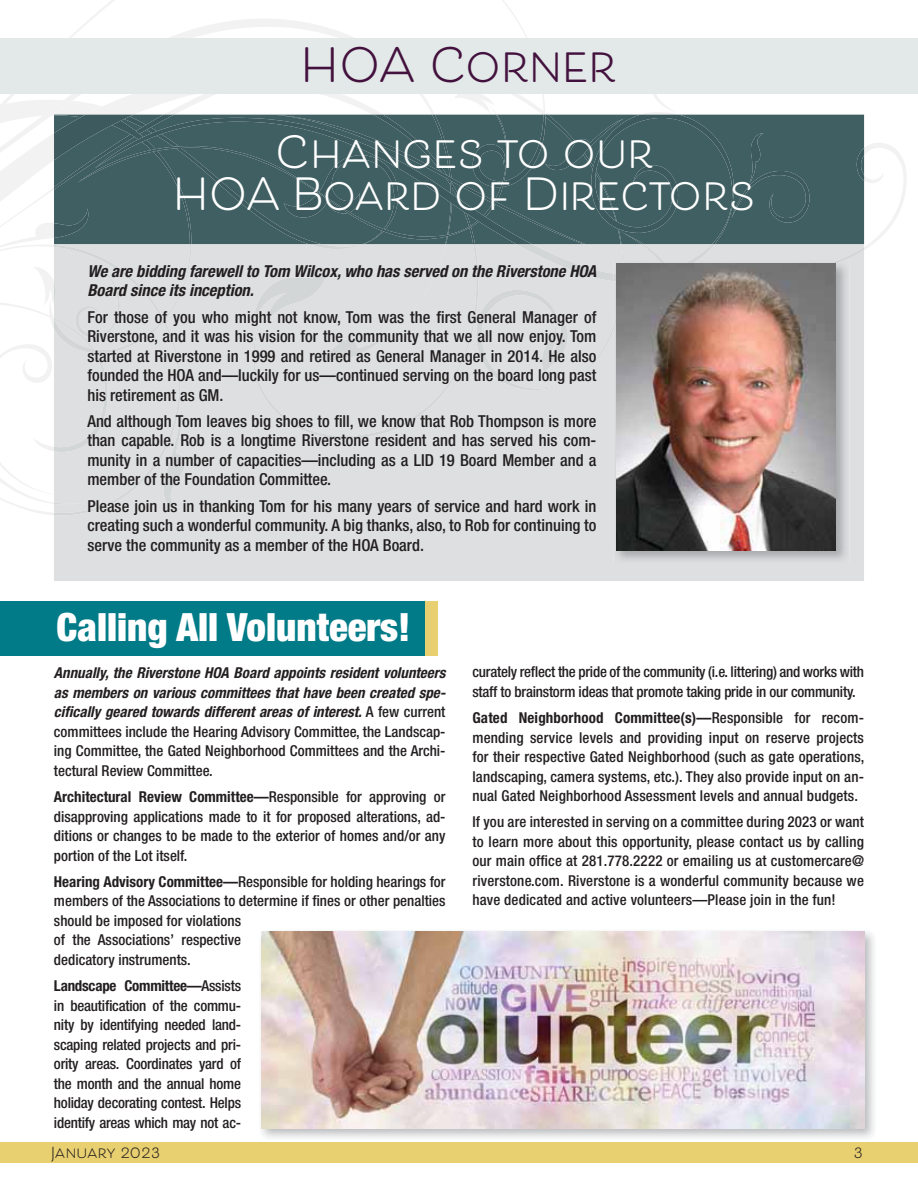
<style>
.page{position:relative;width:918px;height:1188px;background:#fff}
.page>*{position:absolute;margin:0;border:0;box-sizing:border-box;transform-origin:0 0}
.t1{font:700 46.5px "Beloved Sans Basic";color:#43113d}
.t2{font:700 43.5px/42px "Beloved Sans Basic";color:#fff;text-align:center}
.t3{font:900 condensed 39px "Helvetica Neue";color:#fff}
.t4{font:500 condensed 16.5px/19.5px "Helvetica Neue";color:#231f20;text-align:justify}
.t5{font:italic 700 condensed 16.5px/19.5px "Helvetica Neue";color:#231f20}
.t6{font:500 condensed 15px/19.5px "Helvetica Neue";color:#231f20;text-align:justify}
.t7{font:italic 700 condensed 15px/19.5px "Helvetica Neue";color:#231f20}
.t8{font:700 15px "Beloved Sans Basic";letter-spacing:.02em;color:#231f20}
.s1{font-weight:500;font-style:normal}
.s2{font-weight:700}
</style>
<div class="page">
<svg style="left:69px;top:0;width:458px;height:38px"></svg>
<div style="left:0;top:1142px;width:918px;height:21px;background:#e8cf6f"></div>
<div style="left:0;top:38px;width:918px;height:55px;background:#e3e8e9"></div>
<div style="left:54px;top:260px;width:810px;height:321px;background:#dddfe0"></div>
<svg style="left:715px;top:114px;width:149px;height:146px;background:#dadcdd"></svg>
<svg style="left:864px;top:115px;width:42px;height:135px"></svg>
<svg style="left:0;top:93px;width:715px;height:422px"></svg>
<div style="left:77px;top:115px;width:17px;height:124px;background:#405f62"></div>
<div style="left:94px;top:115px;width:180px;height:129px;background:#405f62"></div>
<div style="left:274px;top:115px;width:590px;height:129px;background:#405f62"></div>
<div style="left:0;top:601px;width:437px;height:54px;background:#e8cf6f"></div>
<div style="left:0;top:601px;width:425px;height:54px;background:#007b87"></div>
<img style="left:614px;top:260px;width:235px;height:304px">
<img style="left:614px;top:282px;width:3px;height:48px">
<img style="left:614px;top:260px;width:13px;height:22px">
<img style="left:627px;top:260px;width:218px;height:18px">
<img style="left:617px;top:263px;width:219px;height:288px">
<img style="left:261px;top:931px;width:613px;height:207px">
<img style="left:261px;top:932px;width:603px;height:196px">
<h1 class="t1" style="left:301px;top:39px;width:317px">HOA Corner</h1>
<h2 class="t2" style="left:173px;top:132px;width:584px">Changes to our<br>HOA Board of Directors</h2>
<p class="t5" style="left:87px;top:263px;width:511px">We are bidding farewellto Tom Wilcox,who has served on the Riverstone HOA<br>Board since its inception.</p>
<p class="t4" style="left:87px;top:309px;width:510px">For those of you who might not know, Tom was the first General Manager of Riverstone, and it was his vision for the community that we all now enjoy. Tom started at Riverstone in 1999 and retired as General Manager in 2014. He also founded the HOA and—luckily for us—continued serving on the board long past his retirement as GM.</p>
<p class="t4" style="left:87px;top:413px;width:511px">And although Tom leaves big shoes to fill, we know that Rob Thompson is more than capable. Rob is a longtime Riverstone resident and has served his com&shy;munity in a number of capacities—including as a LID 19 Board Member and a member of the Foundation Committee.</p>
<p class="t4" style="left:87px;top:498px;width:510px">Please join us in thanking Tom for his many years of service and hard work in creating such a wonderful community. A big thanks, also, to Rob for continuing to serve the community as a member of the HOA Board.</p>
<h3 class="t3" style="left:57px;top:613px;width:355px">Calling All Volunteers!</h3>
<p class="t7" style="left:54px;top:665px;width:396px">Annually, the Riverstone HOA Board appoints resident volunteers as members on various committees that have been created spe&shy;cifically geared towards different areas of interest. <span class="s1">A f e w c u r r e n t committees include the Hearing Advisory Committee, the Landscap&shy;ing Committee, the Gated Neighborhood Committees and the Archi&shy;tectural Review Committee.</span></p>
<p class="t6" style="left:54px;top:789px;width:393px"><span class="s2">Architectural Review Committee—</span>Responsible for approving or disapproving applications made to it for proposed alterations, ad&shy;ditions or changes to be made to the exterior of homes and/or any portion of the Lot itself.</p>
<p class="t6" style="left:54px;top:873px;width:393px;text-align:left"><span class="s2">Hearing Advisory Committee—</span>Responsible for holding hearings for members of the Associations to determine if fines or other penalties should be imposed for violations<br>of the Associations’ respective<br>dedicatory instruments.</p>
<p class="t6" style="left:54px;top:978px;width:189px"><span class="s2">Landscape Committee—</span>Assists in beautification of the commu&shy;nity by identifying needed land&shy;scaping related projects and pri&shy;ority areas. Coordinates yard of the month and the annual home holiday decorating contest. Helps identify areas which may not ac-</p>
<p class="t6" style="left:472px;top:664px;width:393px">curately reflect the pride of the community (i.e. littering) and works with staff to brainstorm ideas that promote taking pride in our community.</p>
<p class="t6" style="left:472px;top:710px;width:394px"><span class="s2">Gated Neighborhood Committee(s)—</span>Responsible for recom&shy;mending service levels and providing input on reserve projects for their respective Gated Neighborhood (such as gate operations, landscaping, camera systems, etc.). They also provide input on an&shy;nual Gated Neighborhood Assessment levels and annual budgets.</p>
<p class="t6" style="left:472px;top:814px;width:393px">If you are interested in serving on a committee during 2023 or want to learn more about this opportunity, please contact us by calling our main office at 281.778.2222 or emailing us at customercare@ riverstone.com. Riverstone is a wonderful community because we have dedicated and active volunteers—Please join in the fun!</p>
<p class="t8" style="left:51px;top:1144px;width:110px">January 2023</p>
<p class="t8" style="left:854px;top:1144px;width:10px">3</p>
</div>
